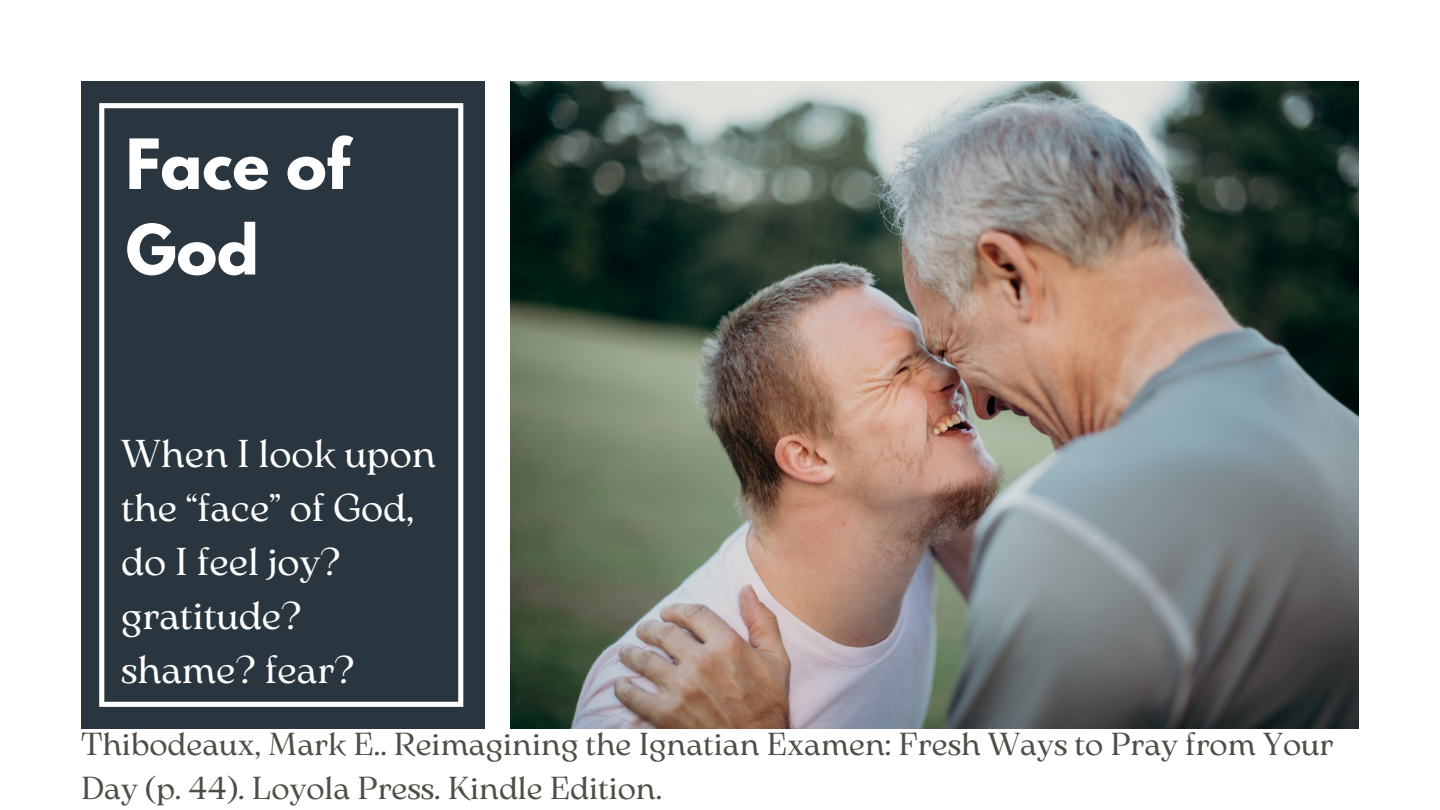
<style>
.page{position:relative;width:1440px;height:810px;background:#fff}
.page>*{position:absolute;margin:0;border:0;box-sizing:border-box;transform-origin:0 0}
.t1{font:700 61.3px/85.5px "League Spartan";color:#fff}
.t2{font:38.7px/54px "Arsenica Antiqua";color:#fff}
.t3{font:31.7px/44.2px "Arsenica Antiqua";color:#4e4e45}
</style>
<div class="page">
<img style="left:511px;top:81px;width:848px;height:648px">
<div style="left:81px;top:81px;width:404px;height:648px;background:#2a363f"></div>
<svg style="left:99px;top:103px;width:364px;height:604px"></svg>
<h1 class="t1" style="left:126px;top:121px;width:225px">Face of<br>God</h1>
<p class="t2" style="left:121px;top:424px;width:316px">When I look upon the “face” of God, do I feel joy? gratitude? shame? fear?</p>
<p class="t3" style="left:81px;top:720px;width:1254px">Thibodeaux, Mark E.. Reimagining the Ignatian Examen: Fresh Ways to Pray from Your<br>Day (p. 44). Loyola Press. Kindle Edition.</p>
</div>
